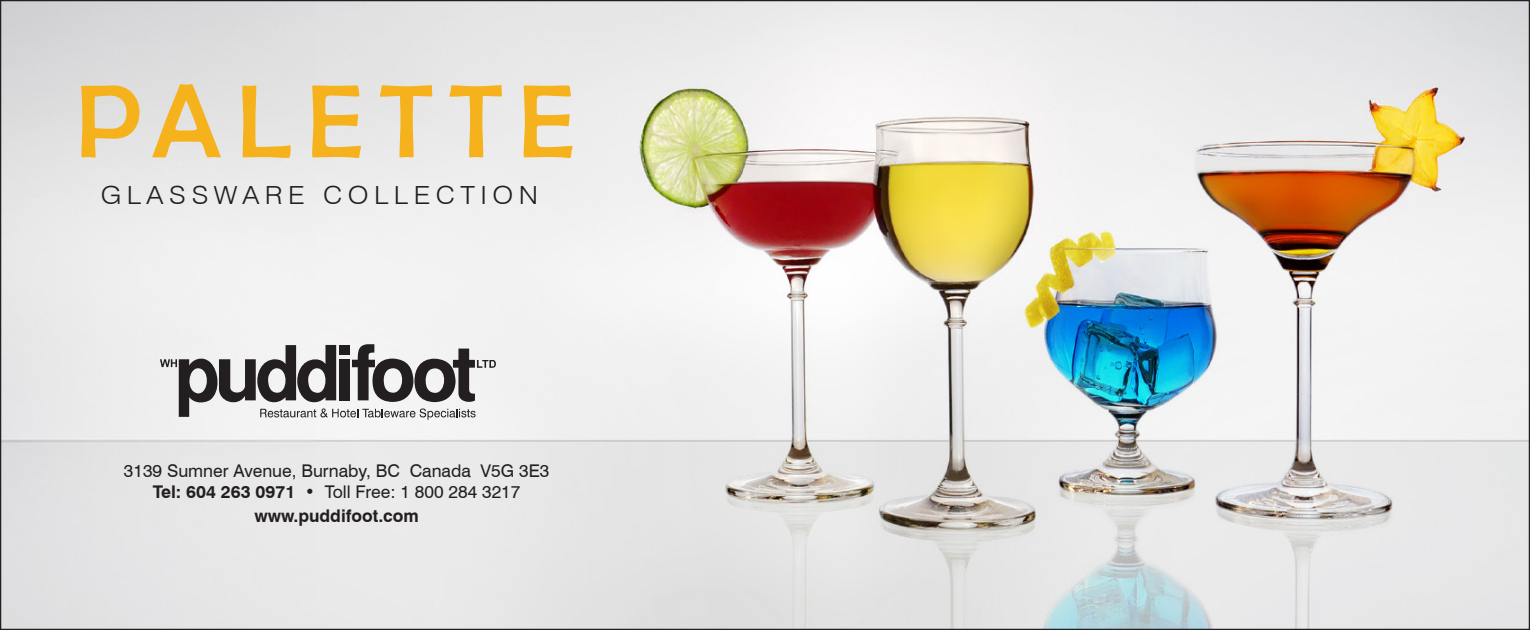
<style>
.page{position:relative;width:1530px;height:630px;background:#fff}
.page>*{position:absolute;margin:0;border:0;box-sizing:border-box;transform-origin:0 0}
.t1{font:105px "Berlin Sans FB";letter-spacing:.15em;color:#f5b21d}
.t2{font:300 25px "Swiss 721 BT";letter-spacing:.2em;color:#231f20;scale:1.1 1}
.t3{font:17.5px "Swiss 721 BT";color:#231f20}
.t4{font:700 17.5px "Swiss 721 BT";color:#231f20}
.s1{font-weight:700}
</style>
<div class="page">
<img style="left:3px;top:3px;width:1524px;height:624px">
<svg style="left:161px;top:344px;width:335px;height:76px"></svg>
<p class="t1" style="left:76px;top:63px;width:500px">PALETTE</p>
<p class="t2" style="left:101px;top:180px;width:399px">GLASSWARE COLLECTION</p>
<p class="t3" style="left:124px;top:460px;width:427px">3139 Sumner Avenue, Burnaby, BC Canada V5G 3E3</p>
<p class="t3" style="left:153px;top:481px;width:369px"><span class="s1">Tel: 604 263 0971</span> • Toll Free: 1 800 284 3217</p>
<p class="t4" style="left:254px;top:505px;width:166px">www.puddifoot.com</p>
</div>
